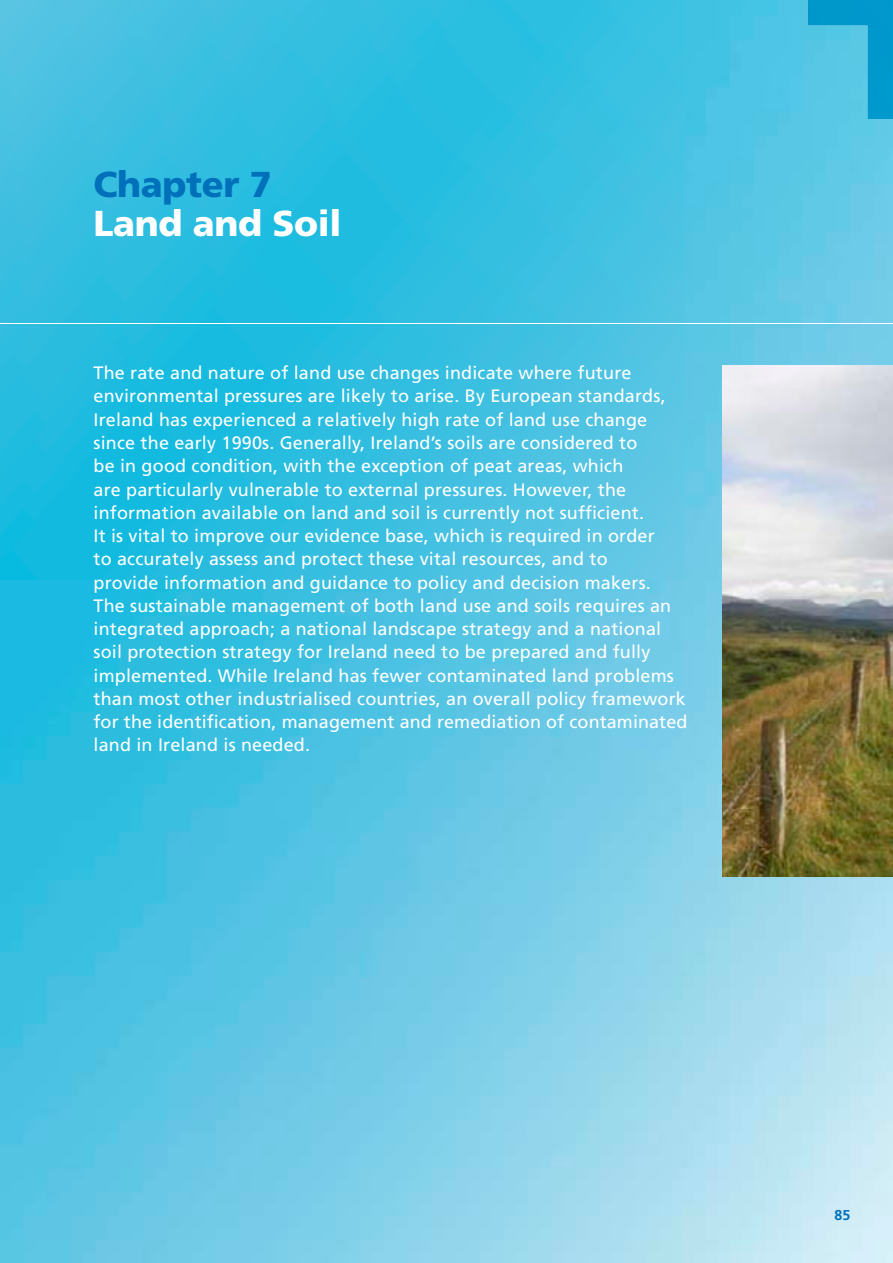
<style>
.page{position:relative;width:893px;height:1263px;background:#fff}
.page>*{position:absolute;margin:0;border:0;box-sizing:border-box;transform-origin:0 0}
.t1{font:900 36px "Frutiger LT Std";letter-spacing:-.01em;color:#fff}
.t2{font:900 36px "Frutiger LT Std";letter-spacing:-.01em;color:#0070bb}
.t3{font:18px/23.2px "Frutiger LT Std";letter-spacing:.01em;color:#fff}
.t4{font:700 14.25px "Frutiger LT Std";color:#0070bb}
</style>
<div class="page">
<img style="left:0;top:580px;width:682px;height:683px">
<img style="left:682px;top:0;width:211px;height:1263px">
<img style="left:0;top:0;width:684px;height:580px">
<img style="left:808px;top:0;width:85px;height:119px">
<hr style="left:0;top:323px;width:893px;height:1px;background:#fff">
<img style="left:723px;top:366px;width:170px;height:510px">
<h1 class="t2" style="left:94px;top:163px;width:180px">Chapter 7</h1>
<h1 class="t1" style="left:94px;top:202px;width:249px">Land and Soil</h1>
<p class="t3" style="left:94px;top:361px;width:595px">The rate and nature of land use changes indicate where future environmental pressures are likely to arise. By European standards, Ireland has experienced a relatively high rate of land use change since the early 1990s. Generally, Ireland’s soils are considered to<br>be in good condition, with the exception of peat areas, which<br>are particularly vulnerable to external pressures. However, the information available on land and soil is currently not sufficient.<br>It is vital to improve our evidence base, which is required in order<br>to accurately assess and protect these vital resources, and to<br>provide information and guidance to policy and decision makers.<br>The sustainable management of both land use and soils requires an integrated approach; a national landscape strategy and a national soil protection strategy for Ireland need to be prepared and fully implemented. While Ireland has fewer contaminated land problems than most other industrialised countries, an overall policy framework for the identification, management and remediation of contaminated land in Ireland is needed.</p>
<p class="t4" style="left:835px;top:1207px;width:17px">85</p>
</div>
